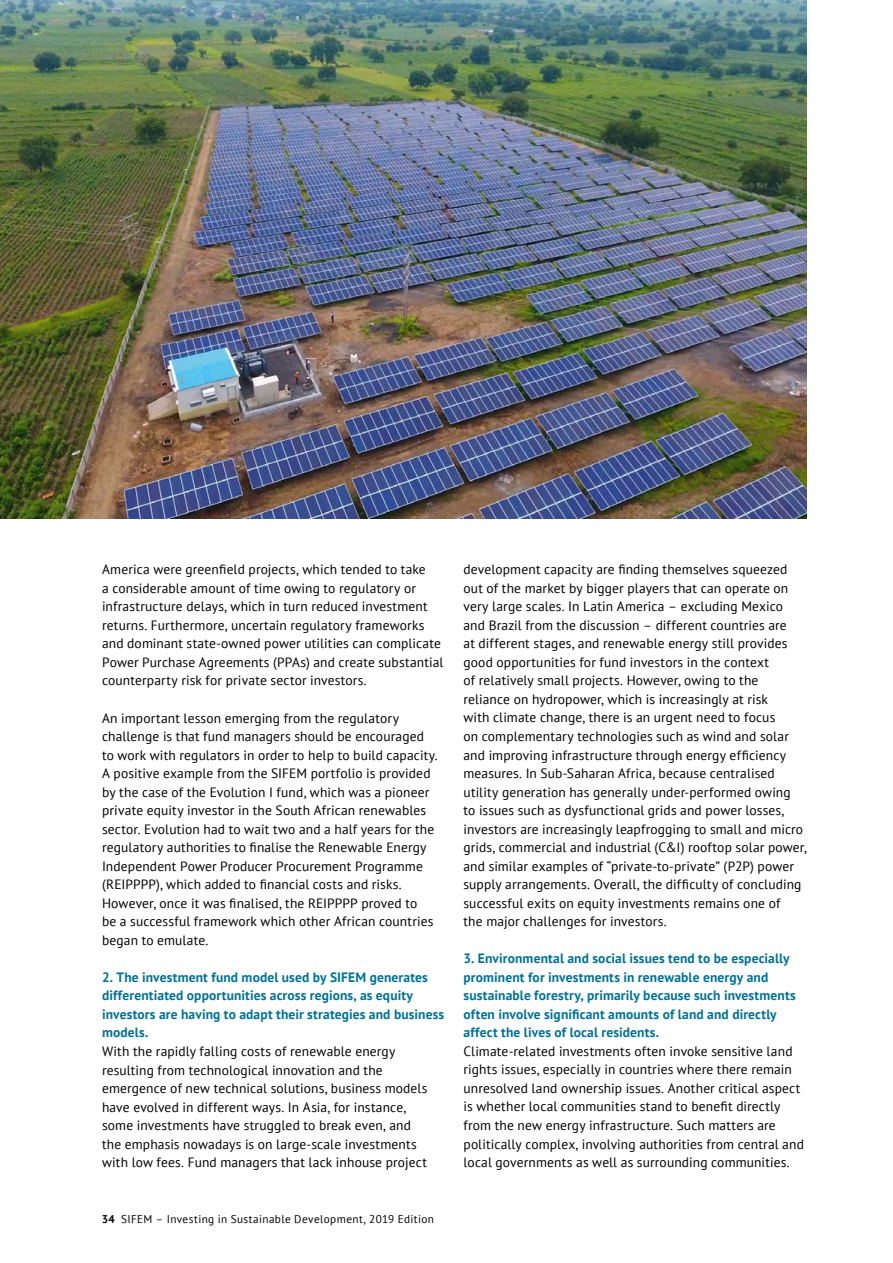
<style>
.page{position:relative;width:893px;height:1263px;background:#fff}
.page>*{position:absolute;margin:0;border:0;box-sizing:border-box;transform-origin:0 0}
.t1{font:13.5px/18.5px "PT Sans";letter-spacing:.01em;color:#000}
.t2{font:700 13.5px/18.5px "PT Sans";letter-spacing:.01em;color:#007198}
.t3{font:11.25px "PT Sans";letter-spacing:.035em;color:#000}
.s1{font-weight:700}
</style>
<div class="page">
<img style="left:0;top:0;width:807px;height:519px">
<p class="t1" style="left:102px;top:560px;width:343px">America were greenfield projects, which tended to take<br>a considerable amount of time owing to regulatory or infrastructure delays, which in turn reduced investment returns. Furthermore, uncertain regulatory frameworks and dominant state-owned power utilities can complicate Power Purchase Agreements (PPAs) and create substantial counterparty risk for private sector investors.</p>
<p class="t1" style="left:102px;top:708px;width:337px">An important lesson emerging from the regulatory challenge is that fund managers should be encouraged to work with regulators in order to help to build capacity.<br>A positive example from the SIFEM portfolio is provided by the case of the Evolution I fund, which was a pioneer private equity investor in the South African renewables sector. Evolution had to wait two and a half years for the regulatory authorities to finalise the Renewable Energy Independent Power Producer Procurement Programme (REIPPPP), which added to financial costs and risks.<br>However, once it was finalised, the REIPPPP proved to<br>be a successful framework which other African countries began to emulate.</p>
<p class="t2" style="left:102px;top:968px;width:344px">2. The investment fund model used by SIFEM generates differentiated opportunities across regions, as equity investors are having to adapt their strategies and business models.</p>
<p class="t1" style="left:102px;top:1042px;width:327px">With the rapidly falling costs of renewable energy resulting from technological innovation and the emergence of new technical solutions, business models have evolved in different ways. In Asia, for instance, some investments have struggled to break even, and the emphasis nowadays is on large-scale investments with low fees. Fund managers that lack inhouse project</p>
<p class="t3" style="left:102px;top:1212px;width:334px"><span class="s1">34</span> SIFEM – Investing in Sustainable Development, 2019 Edition</p>
<p class="t1" style="left:463px;top:560px;width:345px">development capacity are finding themselves squeezed out of the market by bigger players that can operate on very large scales. In Latin America – excluding Mexico and Brazil from the discussion – different countries are<br>at different stages, and renewable energy still provides good opportunities for fund investors in the context<br>of relatively small projects. However, owing to the reliance on hydropower, which is increasingly at risk<br>with climate change, there is an urgent need to focus<br>on complementary technologies such as wind and solar and improving infrastructure through energy efficiency measures. In Sub-Saharan Africa, because centralised utility generation has generally under-performed owing<br>to issues such as dysfunctional grids and power losses, investors are increasingly leapfrogging to small and micro grids, commercial and industrial (C&amp;I) rooftop solar power, and similar examples of “private-to-private” (P2P) power supply arrangements. Overall, the difficulty of concluding successful exits on equity investments remains one of<br>the major challenges for investors.</p>
<p class="t2" style="left:463px;top:949px;width:334px">3. Environmental and social issues tend to be especially prominent for investments in renewable energy and sustainable forestry, primarily because such investments often involve significant amounts of land and directly affect the lives of local residents.</p>
<p class="t1" style="left:463px;top:1041px;width:342px">Climate-related investments often invoke sensitive land rights issues, especially in countries where there remain unresolved land ownership issues. Another critical aspect is whether local communities stand to benefit directly from the new energy infrastructure. Such matters are politically complex, involving authorities from central and local governments as well as surrounding communities.</p>
</div>
